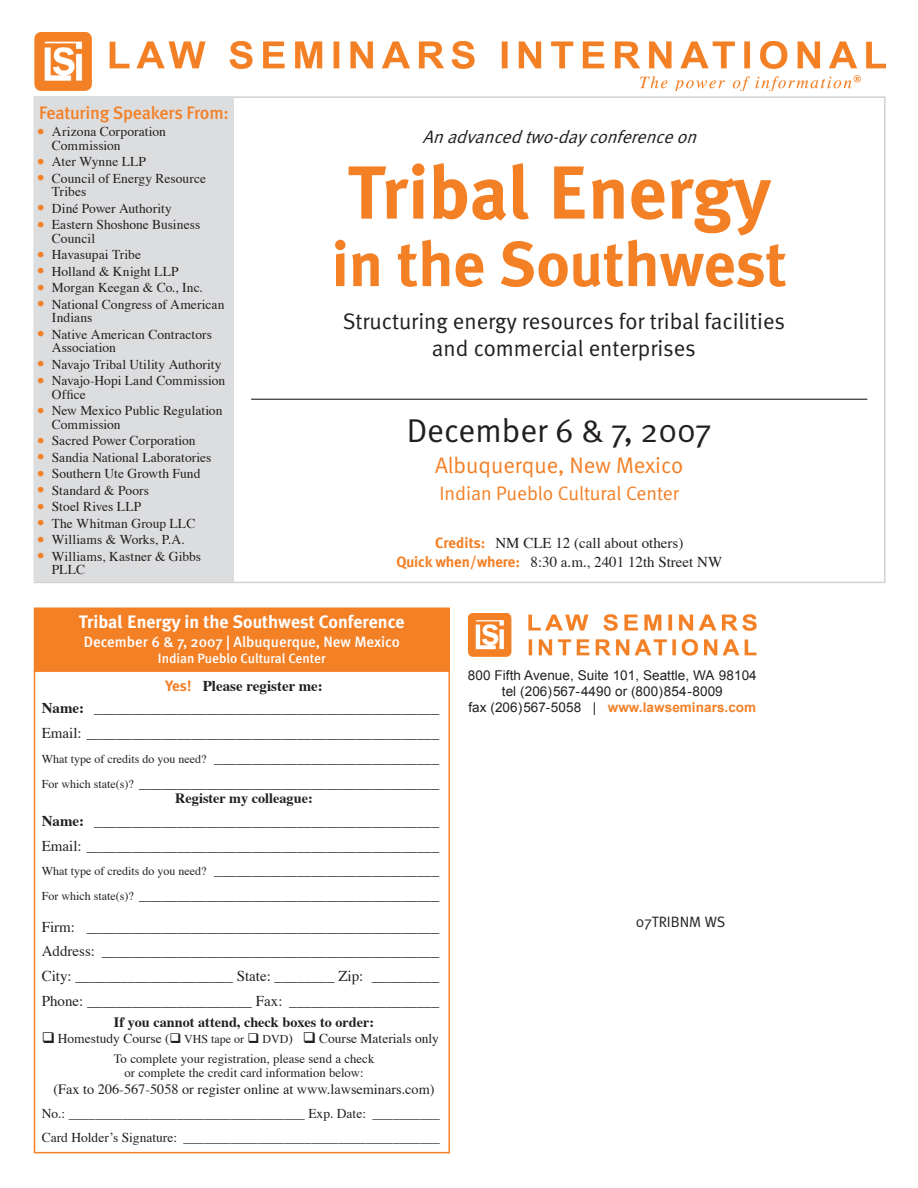
<style>
.page{position:relative;width:918px;height:1188px;background:#fff}
.page>*{position:absolute;margin:0;border:0;box-sizing:border-box;transform-origin:0 0}
.SeminarTitle{font:700 75px "Meta Plus";color:#f48026}
.SeminarTitle-2{font:700 63px "Meta Plus";color:#f48026}
.When1{font:33px "Meta Normal";color:#231f20}
.SeminarTrailingLine{font:22.5px/27px "Meta Normal";color:#231f20;text-align:center}
.Where1{font:22.5px "Meta Normal";color:#f48026}
.Hotel2{font:19.5px "Meta Normal";color:#f48026}
.TitleH1{font:700 18px "Meta Plus";color:#fff}
.SeminarLeadingLine{font:italic 18px "Meta Normal";color:#231f20}
.t1{font:500 18px "Meta";letter-spacing:-.015em;color:#f48026}
.SeminarLeadingLine_c{font:15px "Times";color:#231f20}
.WhereWhen{font:500 15px "Meta";color:#fff}
.CalendarInfo{font:15px "Times";color:#231f20}
.t2{font:700 15px "Times";color:#231f20}
.Bios_9_10{font:15px "Meta Normal";color:#231f20}
.t3{font:700 14.25px "Times";color:#231f20}
.t4{font:14.25px "Times";color:#231f20}
.Featuring_Speakers_F{font:13.5px/13.5px "Times";color:#231f20}
.Faculty_Subhead{font:13.5px "Arial";letter-spacing:.005em;color:#231f20}
.Faculty_Subhead-2{font:700 13.5px "Arial";letter-spacing:.005em;color:#f48026}
.Hotel1{font:500 13.5px "Meta";color:#fff}
.t5{font:12.75px/14.2px "Times";letter-spacing:.005em;color:#231f20;text-align:center}
.s1{font-size:19.5px;color:#f48026}
.s2{font-family:"Meta Plus";font-weight:700;color:#f48026}
.s3{font-family:"Meta Plus";color:#f48026}
.s4{font-weight:700}
.s5{font-size:12px}
.s6{font-weight:400;color:#231f20}
</style>
<div class="page">
<div style="left:34px;top:96px;width:200px;height:486px;background:#dcdddf"></div>
<hr style="left:251px;top:399px;width:616px;height:1px;background:#231f20">
<img style="left:35px;top:33px;width:850px;height:58px">
<div style="left:34px;top:608px;width:415px;height:63px;background:#f48026"></div>
<div style="left:34px;top:670px;width:416px;height:483px;border:2px solid #f48026"></div>
<img style="left:468px;top:614px;width:288px;height:43px">
<p class="t1" style="left:39px;top:102px;width:191px">Featuring Speakers From:</p>
<p class="Featuring_Speakers_F" style="left:52px;top:124px;width:116px;text-indent:-14px"><span class="s1">•</span> Arizona Corporation<br>Commission</p>
<p class="Featuring_Speakers_F" style="left:38px;top:154px;width:110px"><span class="s1">•</span> Ater Wynne LLP</p>
<p class="Featuring_Speakers_F" style="left:52px;top:170px;width:156px;text-indent:-14px"><span class="s1">•</span> Council of Energy Resource<br>Tribes</p>
<p class="Featuring_Speakers_F" style="left:38px;top:200px;width:136px"><span class="s1">•</span> Diné Power Authority</p>
<p class="Featuring_Speakers_F" style="left:52px;top:217px;width:150px;text-indent:-14px"><span class="s1">•</span> Eastern Shoshone Business<br>Council</p>
<p class="Featuring_Speakers_F" style="left:38px;top:247px;width:105px"><span class="s1">•</span> Havasupai Tribe</p>
<p class="Featuring_Speakers_F" style="left:38px;top:263px;width:143px"><span class="s1">•</span> Holland &amp; Knight LLP</p>
<p class="Featuring_Speakers_F" style="left:38px;top:280px;width:167px"><span class="s1">•</span> Morgan Keegan &amp; Co., Inc.</p>
<p class="Featuring_Speakers_F" style="left:52px;top:296px;width:174px;text-indent:-14px"><span class="s1">•</span> National Congress of American<br>Indians</p>
<p class="Featuring_Speakers_F" style="left:52px;top:326px;width:162px;text-indent:-14px"><span class="s1">•</span> Native American Contractors<br>Association</p>
<p class="Featuring_Speakers_F" style="left:38px;top:356px;width:186px"><span class="s1">•</span> Navajo Tribal Utility Authority</p>
<p class="Featuring_Speakers_F" style="left:52px;top:373px;width:175px;text-indent:-14px"><span class="s1">•</span> Navajo-Hopi Land Commission<br>Office</p>
<p class="Featuring_Speakers_F" style="left:52px;top:403px;width:172px;text-indent:-14px"><span class="s1">•</span> New Mexico Public Regulation<br>Commission</p>
<p class="Featuring_Speakers_F" style="left:38px;top:433px;width:160px"><span class="s1">•</span> Sacred Power Corporation</p>
<p class="Featuring_Speakers_F" style="left:38px;top:449px;width:176px"><span class="s1">•</span> Sandia National Laboratories</p>
<p class="Featuring_Speakers_F" style="left:38px;top:466px;width:164px"><span class="s1">•</span> Southern Ute Growth Fund</p>
<p class="Featuring_Speakers_F" style="left:38px;top:482px;width:113px"><span class="s1">•</span> Standard &amp; Poors</p>
<p class="Featuring_Speakers_F" style="left:38px;top:499px;width:105px"><span class="s1">•</span> Stoel Rives LLP</p>
<p class="Featuring_Speakers_F" style="left:38px;top:515px;width:159px"><span class="s1">•</span> The Whitman Group LLC</p>
<p class="Featuring_Speakers_F" style="left:38px;top:532px;width:149px"><span class="s1">•</span> Williams &amp; Works, P.A.</p>
<p class="Featuring_Speakers_F" style="left:52px;top:548px;width:151px;text-indent:-14px"><span class="s1">•</span> Williams, Kastner &amp; Gibbs<br>PLLC</p>
<p class="SeminarLeadingLine" style="left:422px;top:126px;width:281px">Anadvancedtwo-dayconferenceon</p>
<p class="SeminarTitle" style="left:347px;top:149px;width:425px">Tribal Energy</p>
<p class="SeminarTitle-2" style="left:332px;top:228px;width:457px">in the Southwest</p>
<p class="SeminarTrailingLine" style="left:343px;top:308px;width:444px">Structuring energy resources for tribal facilities and commercial enterprises</p>
<p class="When1" style="left:407px;top:411px;width:306px">December 6 &amp; 7, 2007</p>
<p class="Where1" style="left:435px;top:452px;width:250px">Albuquerque, New Mexico</p>
<p class="Hotel2" style="left:439px;top:482px;width:241px">Indian Pueblo Cultural Center</p>
<p class="CalendarInfo" style="left:435px;top:529px;width:250px"><span class="s2">Credits:</span> NM CLE 12 (call about others)</p>
<p class="SeminarLeadingLine_c" style="left:397px;top:548px;width:327px"><span class="s2">Quick when/where:</span> 8:30 a.m., 2401 12th Street NW</p>
<p class="TitleH1" style="left:79px;top:612px;width:327px">Tribal Energy in the Southwest Conference</p>
<p class="Hotel1" style="left:158px;top:651px;width:169px">Indian Pueblo Cultural Center</p>
<p class="WhereWhen" style="left:84px;top:633px;width:318px">December 6 &amp; 7, 2007 | Albuquerque, New Mexico</p>
<p class="t2" style="left:165px;top:672px;width:159px"><span class="s3">Yes!</span> Please register me:</p>
<p class="SeminarLeadingLine_c" style="left:42px;top:694px;width:399px"><span class="s4">Name:</span> ______________________________________________</p>
<p class="SeminarLeadingLine_c" style="left:42px;top:719px;width:399px">Email: _______________________________________________</p>
<p class="SeminarLeadingLine_c" style="left:42px;top:744px;width:399px"><span class="s5">What type of credits do you need?</span> ______________________________</p>
<p class="SeminarLeadingLine_c" style="left:42px;top:769px;width:399px"><span class="s5">For which state(s)?</span> ________________________________________</p>
<p class="t3" style="left:175px;top:785px;width:139px">Register my colleague:</p>
<p class="SeminarLeadingLine_c" style="left:42px;top:807px;width:399px"><span class="s4">Name:</span> ______________________________________________</p>
<p class="SeminarLeadingLine_c" style="left:42px;top:832px;width:399px">Email: _______________________________________________</p>
<p class="SeminarLeadingLine_c" style="left:42px;top:856px;width:399px"><span class="s5">What type of credits do you need?</span> ______________________________</p>
<p class="SeminarLeadingLine_c" style="left:42px;top:881px;width:399px"><span class="s5">For which state(s)?</span> ________________________________________</p>
<p class="SeminarLeadingLine_c" style="left:42px;top:913px;width:399px">Firm: _______________________________________________</p>
<p class="SeminarLeadingLine_c" style="left:42px;top:937px;width:399px">Address: _____________________________________________</p>
<p class="SeminarLeadingLine_c" style="left:42px;top:962px;width:399px">City: _____________________ State: ________ Zip: _________</p>
<p class="SeminarLeadingLine_c" style="left:42px;top:987px;width:399px">Phone: ______________________ Fax: ____________________</p>
<p class="t3" style="left:114px;top:1009px;width:262px">If you cannot attend, check boxes to order:</p>
<p class="Featuring_Speakers_F" style="left:42px;top:1031px;width:399px">❑ Homestudy Course (❑ <span class="s5">VHS tape or</span> ❑ <span class="s5">DVD</span>) ❑ Course Materials only</p>
<p class="t5" style="left:114px;top:1050px;width:262px">To complete your registration, please send a check or complete the credit card information below:</p>
<p class="t4" style="left:54px;top:1076px;width:382px">(Fax to 206-567-5058 or register online at www.lawseminars.com)</p>
<p class="Featuring_Speakers_F" style="left:42px;top:1105px;width:400px">No.: ___________________________________ Exp. Date: __________</p>
<p class="Featuring_Speakers_F" style="left:42px;top:1130px;width:400px">Card Holder’s Signature: ______________________________________</p>
<p class="Faculty_Subhead" style="left:468px;top:666px;width:290px">800 Fifth Avenue, Suite 101, Seattle, WA 98104</p>
<p class="Faculty_Subhead" style="left:502px;top:683px;width:222px">tel (206)567-4490 or (800)854-8009</p>
<p class="Faculty_Subhead-2" style="left:468px;top:699px;width:289px"><span class="s6">fax (206)567-5058 |</span> www.lawseminars.com</p>
<p class="Bios_9_10" style="left:636px;top:913px;width:91px">07TRIBNM WS</p>
</div>
